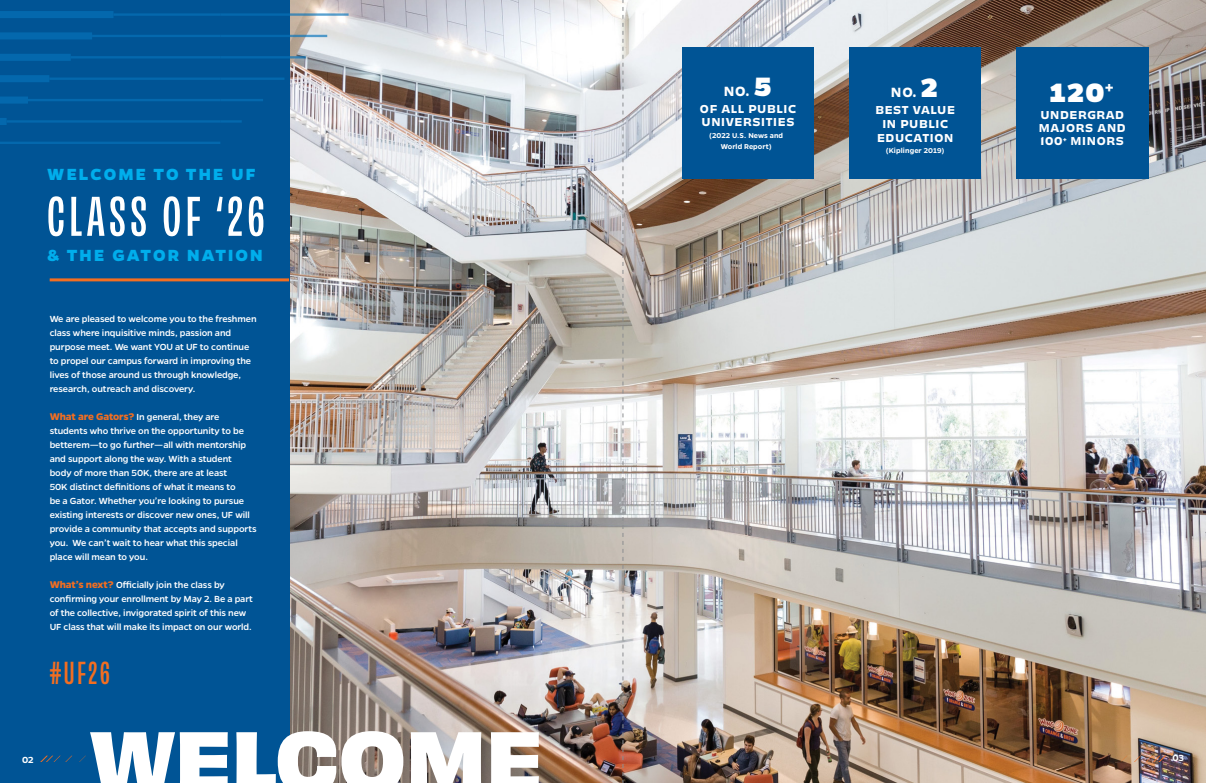
<style>
.page{position:relative;width:1206px;height:783px;background:#fff}
.page>*{position:absolute;margin:0;border:0;box-sizing:border-box;transform-origin:0 0}
.t1{font:700 79.7px "Obviously";letter-spacing:-.01em;color:#fff}
.t2{font:52px "Obviously Cond Semi";letter-spacing:.09em;color:#fff}
.t3{font:800 30.1px "Gentona";color:#fff}
.t4{font:29.7px "Obviously Cond Semi";color:#f36e21}
.t5{font:800 18.3px "Gentona";letter-spacing:.115em;color:#00aeec}
.t6{font:700 17.8px "Gentona";color:#fff}
.t7{font:12.3px "Obviously Semi";color:#fff}
.t8{font:10.6px/13.3px "Obviously Semi";letter-spacing:.06em;color:#fff}
.t9{font:500 10px/14px "Gentona";letter-spacing:-.01em;color:#fff}
.t10{font:600 10px "Gentona";color:#fff}
.t11{font:600 8px/10.6px "Gentona";letter-spacing:.015em;color:#fff;text-align:center}
.s1{font-weight:700;font-size:11px;color:#f36e21}
</style>
<div class="page">
<img style="left:289px;top:0;width:917px;height:783px">
<div style="left:0;top:0;width:289px;height:783px;background:#005495"></div>
<hr style="left:0;top:142px;width:220px;height:2px;background:#0673ba">
<svg style="left:0;top:11px;width:220px;height:114px"></svg>
<hr style="left:220px;top:120px;width:22px;height:3px;background:#0673ba">
<hr style="left:220px;top:99px;width:43px;height:2px;background:#0673ba">
<hr style="left:220px;top:78px;width:64px;height:2px;background:#0673ba">
<hr style="left:220px;top:56px;width:86px;height:2px;background:#0673ba">
<hr style="left:220px;top:35px;width:107px;height:2px;background:#0673ba">
<hr style="left:220px;top:13px;width:129px;height:3px;background:#0673ba">
<hr style="left:220px;top:0;width:235px;height:1px;background:#0673ba">
<div style="left:1016px;top:47px;width:133px;height:131px;background:#005495"></div>
<hr style="left:50px;top:278px;width:239px;height:3px;background:#f36e21">
<div style="left:850px;top:47px;width:131px;height:131px;background:#005495"></div>
<div style="left:683px;top:47px;width:131px;height:131px;background:#005495"></div>
<svg style="left:1134px;top:756px;width:32px;height:6px"></svg>
<svg style="left:1120px;top:756px;width:7px;height:6px"></svg>
<svg style="left:40px;top:756px;width:32px;height:6px"></svg>
<svg style="left:79px;top:756px;width:7px;height:6px"></svg>
<svg style="left:622px;top:0;width:1px;height:783px"></svg>
<p class="t5" style="left:47px;top:163px;width:210px">WELCOME TO THE UF</p>
<p class="t2" style="left:47px;top:180px;width:219px">CLASS OF ‘26</p>
<p class="t5" style="left:47px;top:245px;width:217px">&amp; THE GATOR NATION</p>
<p class="t9" style="left:50px;top:311px;width:208px">We are pleased to welcome you to the freshmen class where inquisitive minds, passion and purpose meet. We want YOU at UF to continue to propel our campus forward in improving the lives of those around us through knowledge, research, outreach and discovery.</p>
<p class="t9" style="left:50px;top:409px;width:208px"><span class="s1">What are Gators?</span> In general, they are students who thrive on the opportunity to be betterem—to go further—all with mentorship and support along the way. With a student<br>body of more than 50K, there are at least<br>50K distinct definitions of what it means to<br>be a Gator. Whether you’re looking to pursue existing interests or discover new ones, UF will provide a community that accepts and supports you. We can’t wait to hear what this special place will mean to you.</p>
<p class="t9" style="left:50px;top:577px;width:205px"><span class="s1">What’s next?</span> Officially join the class by confirming your enrollment by May 2. Be a part of the collective, invigorated spirit of this new UF class that will make its impact on our world.</p>
<p class="t4" style="left:50px;top:652px;width:62px">#UF26</p>
<p class="t7" style="left:724px;top:82px;width:27px">NO.</p>
<p class="t3" style="left:754px;top:69px;width:19px">5</p>
<p class="t8" style="left:700px;top:101px;width:98px">OF ALL PUBLIC<br>UNIVERSITIES</p>
<p class="t11" style="left:709px;top:130px;width:75px">(2022 U.S. News and<br>World Report)</p>
<p class="t7" style="left:891px;top:83px;width:27px">NO.</p>
<p class="t3" style="left:921px;top:70px;width:18px">2</p>
<p class="t8" style="left:877px;top:117px;width:78px;text-align:center">IN PUBLIC<br>EDUCATION</p>
<p class="t11" style="left:886px;top:145px;width:60px">(Kiplinger 2019)</p>
<p class="t8" style="left:875px;top:102px;width:81px">BEST VALUE</p>
<p class="t3" style="left:1050px;top:75px;width:56px">120</p>
<p class="t6" style="left:1105px;top:76px;width:10px">+</p>
<p class="t8" style="left:1039px;top:107px;width:88px">UNDERGRAD<br>MAJORS AND<br>100<sup>+</sup> MINORS</p>
<p class="t1" style="left:90px;top:698px;width:455px">WELCOME</p>
<p class="t10" style="left:22px;top:754px;width:13px">02</p>
<p class="t10" style="left:1172px;top:753px;width:13px">03</p>
</div>
